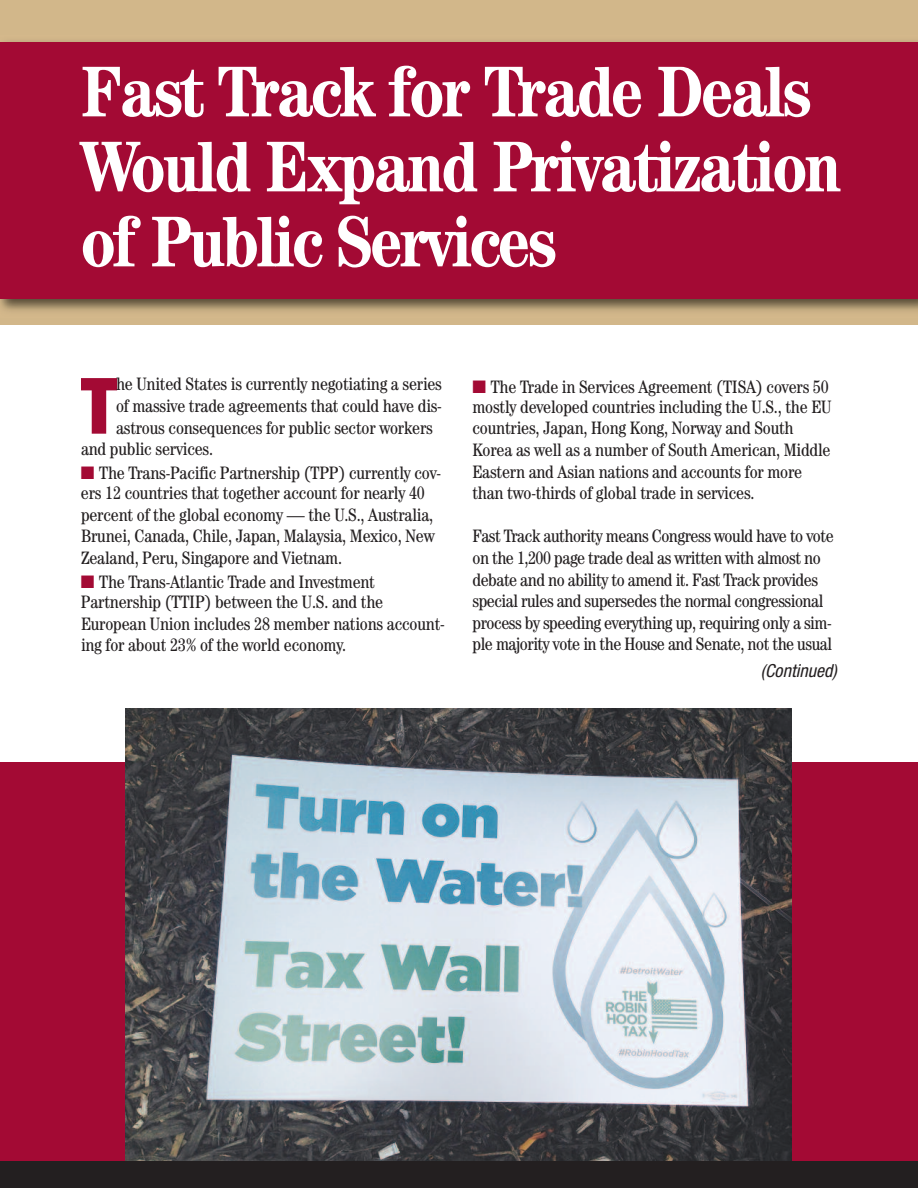
<style>
.page{position:relative;width:918px;height:1188px;background:#fff}
.page>*{position:absolute;margin:0;border:0;box-sizing:border-box;transform-origin:0 0}
.t1{font:900 condensed 77.85px "Helvetica Neue";color:#a30a34}
.t2{font:700 condensed 72px/75px "Century";letter-spacing:-.03em;color:#fff}
.t3{font:condensed 18px/21.1px "Century";letter-spacing:-.01em;color:#231f20}
.t4{font:italic condensed 18px "Helvetica Neue";letter-spacing:.005em;color:#231f20}
.s1{color:#a30a34}
</style>
<div class="page">
<div style="left:0;top:0;width:918px;height:324px;background:#d2b78a"></div>
<div style="left:0;top:762px;width:918px;height:402px;background:#a30a34"></div>
<img style="left:0;top:41px;width:918px;height:270px">
<div style="left:0;top:42px;width:918px;height:256px;background:#a30a34"></div>
<img style="left:126px;top:709px;width:665px;height:452px">
<div style="left:0;top:1161px;width:918px;height:27px;background:#231f20"></div>
<h2 class="t2" style="left:81px;top:61px;width:762px">Fast Track for Trade Deals<br>Would Expand Privatization of Public Services</h2>
<h1 class="t1" style="left:81px;top:358px;width:37px">T</h1>
<p class="t3" style="left:116px;top:375px;width:327px">he United States is currently negotiating a series</p>
<p class="t3" style="left:116px;top:397px;width:327px">of massive trade agreements that could have dis-</p>
<p class="t3" style="left:116px;top:419px;width:318px">astrous consequences for public sector workers</p>
<p class="t3" style="left:81px;top:440px;width:134px">and public services.</p>
<p class="t3" style="left:81px;top:464px;width:362px"><span class="s1">■</span> The Trans-Pacific Partnership (TPP) currently cov&shy;ers 12 countries that together account for nearly 40 percent of the global economy — the U.S., Australia, Brunei, Canada, Chile, Japan, Malaysia, Mexico, New Zealand, Peru, Singapore and Vietnam.</p>
<p class="t3" style="left:81px;top:573px;width:365px"><span class="s1">■</span> The Trans-Atlantic Trade and Investment Partnership (TTIP) between the U.S. and the European Union includes 28 member nations account&shy;ing for about 23% of the world economy.</p>
<p class="t3" style="left:472px;top:378px;width:361px"><span class="s1">■</span> The Trade in Services Agreement (TISA) covers 50 mostly developed countries including the U.S., the EU countries, Japan, Hong Kong, Norway and South Korea as well as a number of South American, Middle Eastern and Asian nations and accounts for more than two-thirds of global trade in services.</p>
<p class="t3" style="left:473px;top:527px;width:363px;line-height:21.6px">Fast Track authority means Congress would have to vote on the 1,200 page trade deal as written with almost no debate and no ability to amend it. Fast Track provides special rules and supersedes the normal congressional process by speeding everything up, requiring only a sim&shy;ple majority vote in the House and Senate, not the usual</p>
<p class="t4" style="left:761px;top:664px;width:78px">(Continued)</p>
</div>
